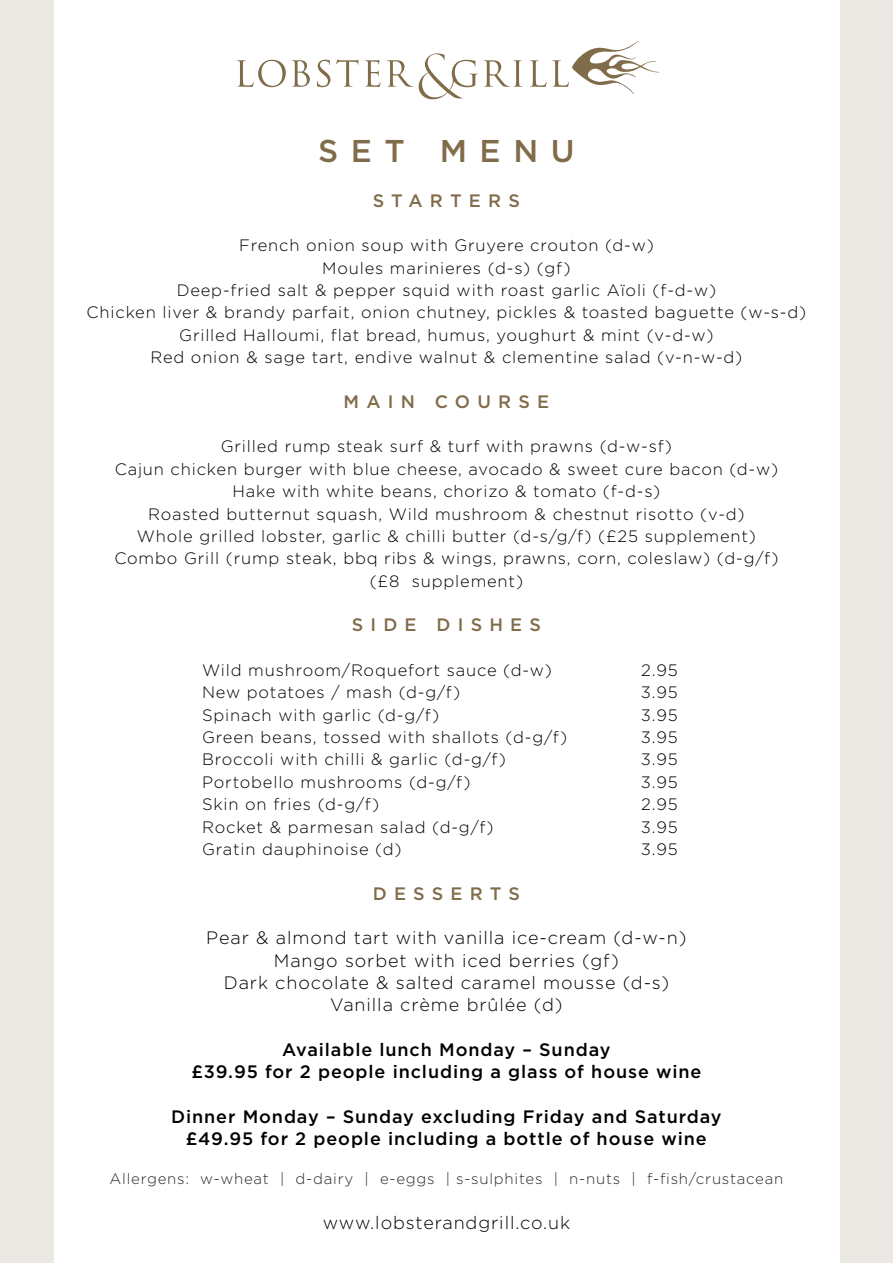
<style>
.page{position:relative;width:893px;height:1263px;background:#fff}
.page>*{position:absolute;margin:0;border:0;box-sizing:border-box;transform-origin:0 0}
.t1{font:500 31.5px "Gotham";letter-spacing:.4em;color:#816c4a}
.t2{font:500 18px/22.4px "Gotham";letter-spacing:.05em;color:#000001;text-align:center}
.t3{font:300 18px/22.4px "Gotham";letter-spacing:.05em;color:#000001;text-align:center}
.t4{font:500 18px "Gotham";letter-spacing:.4em;color:#816c4a}
.t5{font:300 16.5px/22.4px "Gotham";letter-spacing:.05em;color:#000001;text-align:center}
.t6{font:300 15px "Gotham";letter-spacing:.05em;color:#262b2d}
</style>
<div class="page">
<div style="left:0;top:0;width:54px;height:1263px;background:#ece9e4"></div>
<div style="left:840px;top:0;width:53px;height:1263px;background:#ece9e4"></div>
<svg style="left:419px;top:53px;width:59px;height:46px"></svg>
<svg style="left:484px;top:60px;width:38px;height:27px"></svg>
<svg style="left:530px;top:60px;width:16px;height:27px"></svg>
<svg style="left:552px;top:41px;width:108px;height:53px"></svg>
<svg style="left:237px;top:60px;width:49px;height:27px"></svg>
<svg style="left:292px;top:60px;width:18px;height:27px"></svg>
<svg style="left:317px;top:60px;width:13px;height:27px"></svg>
<svg style="left:336px;top:60px;width:22px;height:27px"></svg>
<svg style="left:365px;top:60px;width:15px;height:27px"></svg>
<svg style="left:387px;top:60px;width:26px;height:27px"></svg>
<h1 class="t1" style="left:318px;top:133px;width:258px">SET MENU</h1>
<p class="t4" style="left:373px;top:190px;width:149px">STARTERS</p>
<p class="t5" style="left:87px;top:234px;width:721px">French onion soup with Gruyere crouton (d-w)<br>Moules marinieres (d-s) (gf)<br>Deep-fried salt &amp; pepper squid with roast garlic Aïoli (f-d-w)<br>Chicken liver &amp; brandy parfait, onion chutney, pickles &amp; toasted baguette (w-s-d)<br>Grilled Halloumi, flat bread, humus, youghurt &amp; mint (v-d-w)<br>Red onion &amp; sage tart, endive walnut &amp; clementine salad (v-n-w-d)</p>
<p class="t4" style="left:344px;top:391px;width:207px">MAIN COURSE</p>
<p class="t5" style="left:114px;top:435px;width:665px">Grilled rump steak surf &amp; turf with prawns (d-w-sf)<br>Cajun chicken burger with blue cheese, avocado &amp; sweet cure bacon (d-w)<br>Hake with white beans, chorizo &amp; tomato (f-d-s)<br>Roasted butternut squash, Wild mushroom &amp; chestnut risotto (v-d)<br>Whole grilled lobster, garlic &amp; chilli butter (d-s/g/f) (£25 supplement)<br>Combo Grill (rump steak, bbq ribs &amp; wings, prawns, corn, coleslaw) (d-g/f) (£8 supplement)</p>
<p class="t4" style="left:352px;top:615px;width:191px">SIDE DISHES</p>
<p class="t5" style="left:202px;top:659px;width:351px">Wild mushroom/Roquefort sauce (d-w)</p>
<p class="t5" style="left:641px;top:659px;width:38px">2.95</p>
<p class="t5" style="left:202px;top:681px;width:260px">New potatoes / mash (d-g/f)</p>
<p class="t5" style="left:641px;top:681px;width:38px">3.95</p>
<p class="t5" style="left:202px;top:703px;width:239px">Spinach with garlic (d-g/f)</p>
<p class="t5" style="left:641px;top:703px;width:38px">3.95</p>
<p class="t5" style="left:202px;top:726px;width:366px">Green beans, tossed with shallots (d-g/f)</p>
<p class="t5" style="left:641px;top:726px;width:38px">3.95</p>
<p class="t5" style="left:202px;top:748px;width:305px">Broccoli with chilli &amp; garlic (d-g/f)</p>
<p class="t5" style="left:641px;top:748px;width:38px">3.95</p>
<p class="t5" style="left:202px;top:770px;width:270px">Portobello mushrooms (d-g/f)</p>
<p class="t5" style="left:641px;top:770px;width:38px">3.95</p>
<p class="t5" style="left:202px;top:793px;width:179px">Skin on fries (d-g/f)</p>
<p class="t5" style="left:641px;top:793px;width:38px">2.95</p>
<p class="t5" style="left:202px;top:815px;width:293px">Rocket &amp; parmesan salad (d-g/f)</p>
<p class="t5" style="left:641px;top:815px;width:38px">3.95</p>
<p class="t5" style="left:202px;top:838px;width:201px">Gratin dauphinoise (d)</p>
<p class="t5" style="left:641px;top:838px;width:38px">3.95</p>
<p class="t4" style="left:373px;top:883px;width:149px">DESSERTS</p>
<p class="t3" style="left:206px;top:926px;width:482px">Pear &amp; almond tart with vanilla ice-cream (d-w-n)<br>Mango sorbet with iced berries (gf)<br>Dark chocolate &amp; salted caramel mousse (d-s)<br>Vanilla crème brûlée (d)</p>
<p class="t2" style="left:191px;top:1038px;width:512px">Available lunch Monday – Sunday<br>£39.95 for 2 people including a glass of house wine</p>
<p class="t2" style="left:171px;top:1105px;width:552px">Dinner Monday – Sunday excluding Friday and Saturday £49.95 for 2 people including a bottle of house wine</p>
<p class="t6" style="left:110px;top:1171px;width:675px">Allergens: w-wheat | d-dairy | e-eggs | s-sulphites | n-nuts | f-fish/crustacean</p>
<p class="t3" style="left:323px;top:1211px;width:249px">www.lobsterandgrill.co.uk</p>
</div>
